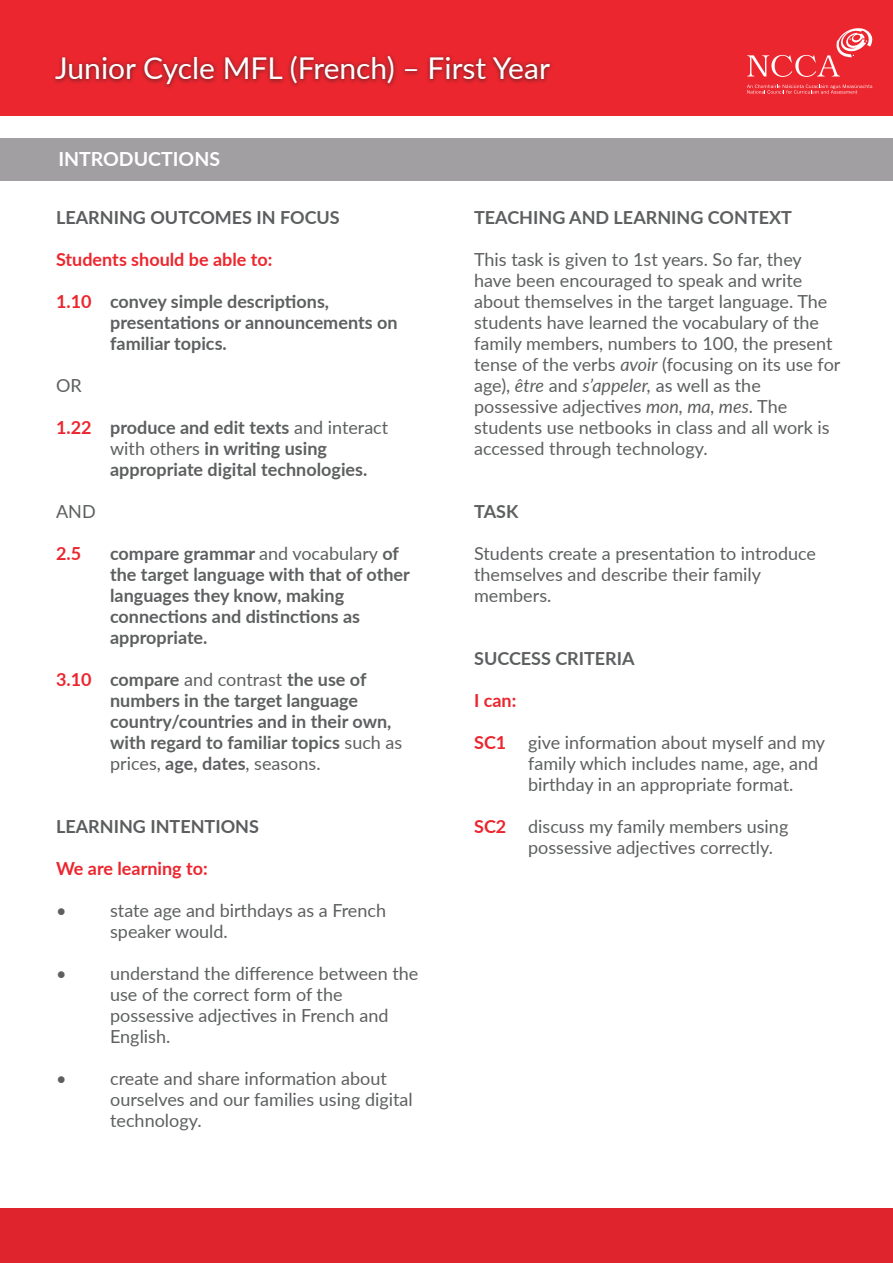
<style>
.page{position:relative;width:893px;height:1263px;background:#fff}
.page>*{position:absolute;margin:0;border:0;box-sizing:border-box;transform-origin:0 0}
.t1{font:30px "Lato";color:#fff}
.t2{font:700 19.5px "Lato";color:#fff}
.t3{font:18px/21px "Lato";color:#5d5f60}
.t4{font:700 18px/21px "Lato";color:#5d5f60}
.t5{font:700 18px "Lato";color:#ec262f}
.t6{font:700 18px "Lato";color:#5b5c5e}
.t7{font:700 18px "Lato";color:#ec272e}
.t8{font:700 18px "Lato";color:#5b5c5d}
.s1{color:#5d5f60}
.s2{color:#5b5c5d}
.s3{color:#ec262f}
.s4{font-weight:400}
.s5{font-style:italic}
.s6{font-weight:700;color:#ec262f}
</style>
<div class="page">
<div style="left:0;top:0;width:893px;height:116px;background:#ec262f"></div>
<div style="left:51px;top:53px;width:503px;height:37px;background:#231f20;opacity:.73"></div>
<svg style="left:747px;top:85px;width:125px;height:9px"></svg>
<svg style="left:747px;top:28px;width:125px;height:49px"></svg>
<div style="left:0;top:1209px;width:893px;height:54px;background:#df242e"></div>
<div style="left:0;top:138px;width:893px;height:43px;background:#a19fa1"></div>
<p class="t1" style="left:55px;top:47px;width:496px">Junior Cycle MFL (French) – First Year</p>
<p class="t2" style="left:58px;top:145px;width:163px">INTRODUCTIONS</p>
<p class="t6" style="left:56px;top:204px;width:285px"><span class="s1">L</span>E<span class="s2">ARNIN</span>G OUTCOMES IN <span class="s1">FOCUS</span></p>
<p class="t7" style="left:56px;top:246px;width:218px">Students should be able to:</p>
<p class="t4" style="left:110px;top:290px;width:289px;text-indent:-54px"><span class="s3">1.10</span> convey simple descriptions, presentations or announcements on familiar topics.</p>
<p class="t3" style="left:56px;top:374px;width:27px">OR</p>
<p class="t4" style="left:56px;top:416px;width:334px;text-align:center"><span class="s3">1.22</span> produce and edit texts <span class="s4">and interact with others</span> in writing using</p>
<p class="t4" style="left:110px;top:458px;width:259px">appropriate digital technologies.</p>
<p class="t3" style="left:56px;top:500px;width:41px">AND</p>
<p class="t5" style="left:56px;top:540px;width:27px">2.5</p>
<p class="t4" style="left:110px;top:542px;width:301px">compare grammar <span class="s4">and vocabulary</span> of the target language with that of other languages they know, making</p>
<p class="t4" style="left:110px;top:605px;width:252px">connections and distinctions as</p>
<p class="t4" style="left:110px;top:626px;width:99px">appropriate.</p>
<p class="t4" style="left:110px;top:668px;width:258px;text-indent:-54px"><span class="s3">3.10</span> compare <span class="s4">and contrast</span> the use of numbers in the target language</p>
<p class="t4" style="left:110px;top:710px;width:294px">country/countries and in their own, with regard to familiar topics <span class="s4">such as prices,</span> age, dates<span class="s4">, seasons.</span></p>
<p class="t8" style="left:56px;top:813px;width:204px">LEARNING INTENTIONS</p>
<p class="t5" style="left:56px;top:855px;width:153px">We are learning to:</p>
<p class="t3" style="left:56px;top:899px;width:12px">•</p>
<p class="t3" style="left:110px;top:899px;width:277px">state age and birthdays as a French speaker would.</p>
<p class="t3" style="left:56px;top:962px;width:12px">•</p>
<p class="t3" style="left:110px;top:962px;width:310px">understand the difference between the use of the correct form of the</p>
<p class="t3" style="left:110px;top:1004px;width:280px">possessive adjectives in French and<br>English.</p>
<p class="t3" style="left:56px;top:1067px;width:12px">•</p>
<p class="t3" style="left:110px;top:1067px;width:304px">create and share information about ourselves and our families using digital technology.</p>
<p class="t4" style="left:474px;top:206px;width:319px">TEACHING AND LEARNING CONTEXT</p>
<p class="t3" style="left:474px;top:248px;width:368px">This task is given to 1st years. So far, they have been encouraged to speak and write about themselves in the target language. The students have learned the vocabulary of the family members, numbers to 100, the present tense of the verbs <span class="s5">avoir</span> (focusing on its use for age), <span class="s5">être</span> and <span class="s5">s’appeler,</span> as well as the</p>
<p class="t3" style="left:474px;top:395px;width:357px">possessive adjectives <span class="s5">mon, ma, mes</span>. The students use netbooks in class and all work is accessed through technology.</p>
<p class="t4" style="left:474px;top:500px;width:46px">TASK</p>
<p class="t3" style="left:474px;top:542px;width:343px">Students create a presentation to introduce themselves and describe their family</p>
<p class="t3" style="left:474px;top:584px;width:79px">members.</p>
<p class="t4" style="left:474px;top:647px;width:162px">SUCCESS CRITERIA</p>
<p class="t5" style="left:474px;top:687px;width:44px">I can:</p>
<p class="t3" style="left:528px;top:731px;width:299px;text-indent:-54px"><span class="s6">SC1</span> give information about myself and my family which includes name, age, and birthday in an appropriate format.</p>
<p class="t3" style="left:474px;top:815px;width:316px"><span class="s6">SC2</span> discuss my family members using</p>
<p class="t3" style="left:528px;top:836px;width:246px">possessive adjectives correctly.</p>
</div>
